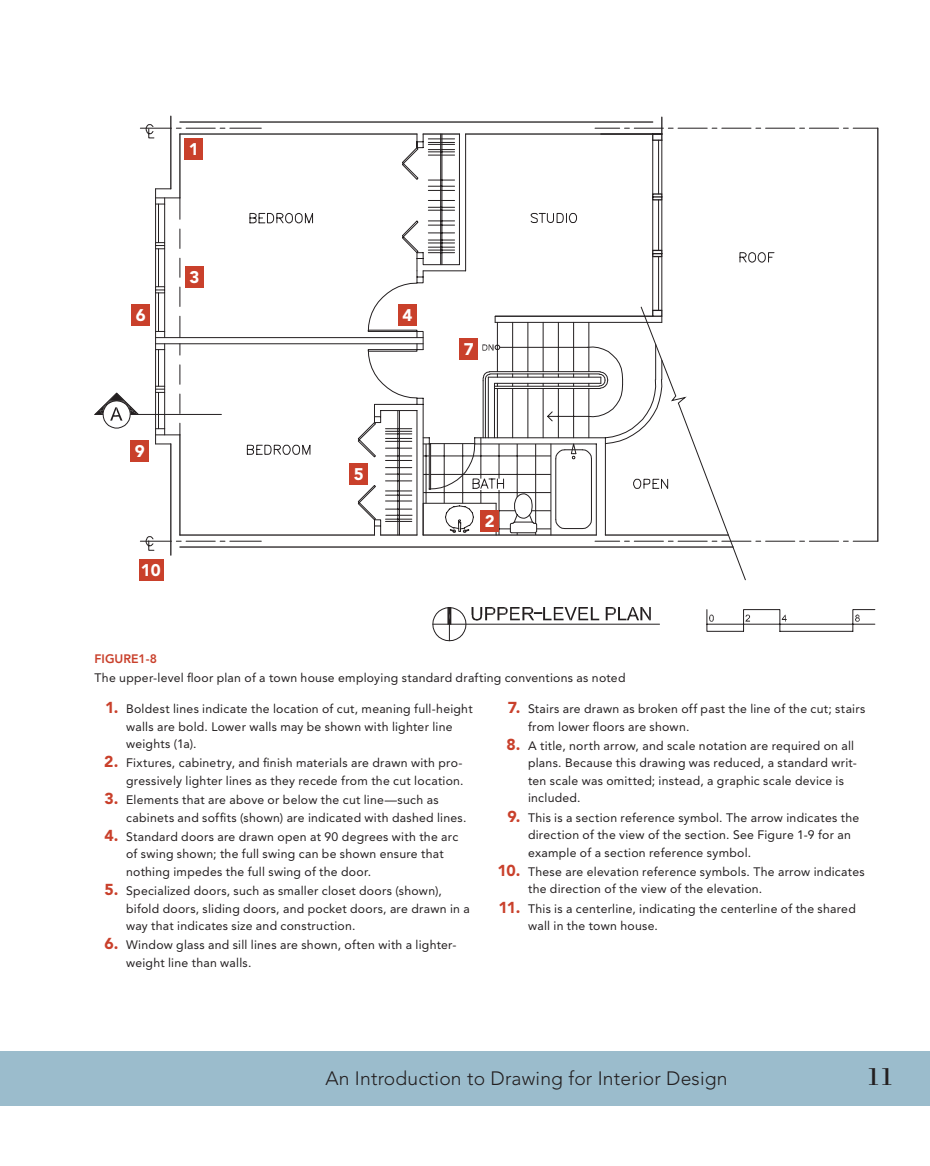
<style>
.page{position:relative;width:930px;height:1166px;background:#fff}
.page>*{position:absolute;margin:0;border:0;box-sizing:border-box;transform-origin:0 0}
.t1{font:26.25px "Bodoni Std";color:#231f20}
.t2{font:300 19.25px "Avenir LT Std";letter-spacing:.01em;color:#231f20}
.t3{font:900 16.8px "Avenir LT Std";color:#fff}
.t4{font:12.25px/17.5px "Avenir LT Std";letter-spacing:.02em;color:#231f20}
.t5{font:800 12.25px "Avenir LT Std";color:#c9402b}
.s1{font-weight:900;font-size:15.75px;color:#c9402b}
</style>
<div class="page">
<div style="left:0;top:1051px;width:929px;height:55px;background:#9bbccc"></div>
<svg style="left:145px;top:124px;width:10px;height:15px"></svg>
<hr style="left:180px;top:133px;width:237px;height:2px;background:#231f20">
<svg style="left:155px;top:188px;width:25px;height:24px"></svg>
<hr style="left:170px;top:116px;width:1px;height:73px;background:#231f20">
<hr style="left:179px;top:134px;width:1px;height:64px;background:#231f20">
<hr style="left:876px;top:128px;width:2px;height:413px;background:#231f20">
<hr style="left:140px;top:540px;width:31px;height:1px;background:#231f20">
<svg style="left:155px;top:551px;width:720px;height:81px"></svg>
<hr style="left:131px;top:414px;width:90px;height:1px;background:#231f20">
<svg style="left:95px;top:392px;width:44px;height:37px"></svg>
<hr style="left:170px;top:444px;width:1px;height:111px;background:#231f20">
<hr style="left:230px;top:128px;width:31px;height:1px;background:#231f20">
<svg style="left:176px;top:128px;width:49px;height:1px"></svg>
<hr style="left:140px;top:128px;width:31px;height:1px;background:#231f20">
<hr style="left:180px;top:121px;width:472px;height:2px;background:#231f20">
<svg style="left:145px;top:212px;width:212px;height:339px"></svg>
<svg style="left:357px;top:117px;width:520px;height:464px"></svg>
<svg style="left:432px;top:607px;width:167px;height:34px"></svg>
<div style="left:350px;top:463px;width:18px;height:22px;background:#c9402b"></div>
<div style="left:480px;top:510px;width:18px;height:22px;background:#c9402b"></div>
<div style="left:398px;top:304px;width:18px;height:22px;background:#c9402b"></div>
<div style="left:185px;top:266px;width:19px;height:22px;background:#c9402b"></div>
<div style="left:184px;top:138px;width:19px;height:22px;background:#c9402b"></div>
<div style="left:139px;top:559px;width:25px;height:21px;background:#c9402b"></div>
<div style="left:459px;top:338px;width:19px;height:22px;background:#c9402b"></div>
<div style="left:131px;top:440px;width:18px;height:21px;background:#c9402b"></div>
<div style="left:131px;top:304px;width:19px;height:22px;background:#c9402b"></div>
<h3 class="t3" style="left:189px;top:139px;width:11px">1</h3>
<h3 class="t3" style="left:136px;top:305px;width:11px">6</h3>
<h3 class="t3" style="left:189px;top:267px;width:11px">3</h3>
<h3 class="t3" style="left:135px;top:441px;width:11px">9</h3>
<h3 class="t3" style="left:141px;top:559px;width:21px">10</h3>
<h3 class="t3" style="left:402px;top:305px;width:11px">4</h3>
<h3 class="t3" style="left:354px;top:464px;width:11px">5</h3>
<h3 class="t3" style="left:463px;top:339px;width:11px">7</h3>
<h3 class="t3" style="left:484px;top:511px;width:11px">2</h3>
<p class="t5" style="left:94px;top:651px;width:64px">FIGURE1-8</p>
<p class="t4" style="left:94px;top:669px;width:532px">The upper-level floor plan of a town house employing standard drafting conventions as noted</p>
<p class="t4" style="left:126px;top:700px;width:348px;text-indent:-21px"><span class="s1">1.</span> Boldest lines indicate the location of cut, meaning full-height walls are bold. Lower walls may be shown with lighter line weights (1a).</p>
<p class="t4" style="left:104px;top:754px;width:361px;text-align:right"><span class="s1">2.</span> Fixtures, cabinetry, and finish materials are drawn with pro&shy;gressively lighter lines as they recede from the cut location.</p>
<p class="t4" style="left:126px;top:791px;width:342px;text-indent:-22px"><span class="s1">3.</span> Elements that are above or below the cut line—such as cabinets and soffits (shown) are indicated with dashed lines.</p>
<p class="t4" style="left:126px;top:828px;width:333px;text-indent:-22px"><span class="s1">4.</span> Standard doors are drawn open at 90 degrees with the arc of swing shown; the full swing can be shown ensure that nothing impedes the full swing of the door.</p>
<p class="t4" style="left:126px;top:882px;width:345px;text-indent:-22px"><span class="s1">5.</span> Specialized doors, such as smaller closet doors (shown), bifold doors, sliding doors, and pocket doors, are drawn in a way that indicates size and construction.</p>
<p class="t4" style="left:126px;top:936px;width:332px;text-indent:-22px"><span class="s1">6.</span> Window glass and sill lines are shown, often with a lighter&shy;weight line than walls.</p>
<p class="t4" style="left:528px;top:700px;width:339px;text-indent:-20px"><span class="s1">7.</span> Stairs are drawn as broken off past the line of the cut; stairs from lower floors are shown.</p>
<p class="t4" style="left:528px;top:737px;width:330px;text-indent:-22px"><span class="s1">8.</span> A title, north arrow, and scale notation are required on all plans. Because this drawing was reduced, a standard writ&shy;ten scale was omitted; instead, a graphic scale device is included.</p>
<p class="t4" style="left:528px;top:808px;width:332px;text-indent:-21px"><span class="s1">9.</span> This is a section reference symbol. The arrow indicates the direction of the view of the section. See Figure 1-9 for an example of a section reference symbol.</p>
<p class="t4" style="left:528px;top:863px;width:338px;text-indent:-30px"><span class="s1">10.</span> These are elevation reference symbols. The arrow indicates the direction of the view of the elevation.</p>
<p class="t4" style="left:528px;top:899px;width:329px;text-indent:-29px"><span class="s1">11.</span> This is a centerline, indicating the centerline of the shared wall in the town house.</p>
<h2 class="t2" style="left:325px;top:1066px;width:403px">An Introduction to Drawing for Interior Design</h2>
<h1 class="t1" style="left:866px;top:1060px;width:28px">11</h1>
</div>
